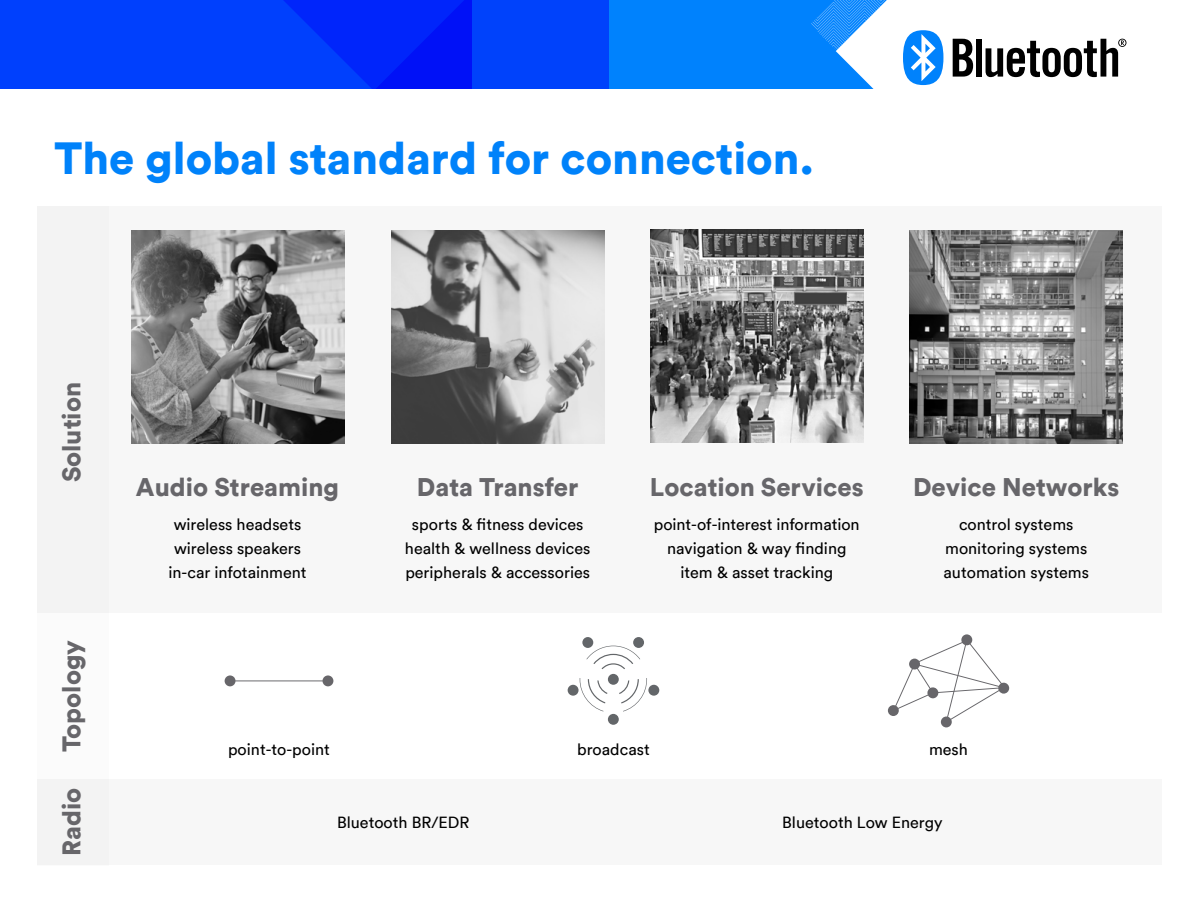
<style>
.page{position:relative;width:1200px;height:900px;background:#fff}
.page>*{position:absolute;margin:0;border:0;box-sizing:border-box;transform-origin:0 0}
.t1{font:900 45px "Circular Pro TT";color:#0082fa}
.t2{font:900 25.5px "Circular Pro TT";color:#67666a}
.t3{font:16.2px/24px "Circular Pro TT";color:#000;text-align:center}
</style>
<div class="page">
<div style="left:0;top:0;width:1080px;height:88px;background:#0082fd"></div>
<div style="left:471px;top:0;width:137px;height:88px;background:#0042fb"></div>
<svg style="left:0;top:0;width:471px;height:88px;background:#0035fb"></svg>
<svg style="left:811px;top:0;width:25px;height:89px"></svg>
<svg style="left:836px;top:0;width:244px;height:89px;background:#dfeffe"></svg>
<div style="left:38px;top:206px;width:1125px;height:407px;background:#f7f7f7"></div>
<div style="left:38px;top:779px;width:1125px;height:86px;background:#f7f7f7"></div>
<div style="left:38px;top:206px;width:71px;height:660px;background:#f7f7f7"></div>
<img style="left:131px;top:230px;width:213px;height:213px">
<img style="left:391px;top:230px;width:213px;height:213px">
<img style="left:650px;top:230px;width:213px;height:212px">
<img style="left:910px;top:230px;width:213px;height:213px">
<svg style="left:225px;top:675px;width:108px;height:11px"></svg>
<svg style="left:888px;top:634px;width:121px;height:93px"></svg>
<svg style="left:580px;top:646px;width:67px;height:66px"></svg>
<div style="left:582px;top:637px;width:11px;height:11px;background:#636669;border-radius:50%"></div>
<div style="left:568px;top:685px;width:11px;height:11px;background:#636669;border-radius:50%"></div>
<div style="left:608px;top:714px;width:11px;height:11px;background:#636669;border-radius:50%"></div>
<div style="left:648px;top:685px;width:11px;height:11px;background:#636669;border-radius:50%"></div>
<div style="left:633px;top:637px;width:11px;height:11px;background:#636669;border-radius:50%"></div>
<svg style="left:953px;top:39px;width:20px;height:38px"></svg>
<div style="left:976px;top:39px;width:6px;height:38px;background:#000"></div>
<svg style="left:986px;top:39px;width:140px;height:38px"></svg>
<svg style="left:903px;top:30px;width:40px;height:55px"></svg>
<h1 class="t1" style="left:54px;top:141px;width:762px">The global standard for connection.</h1>
<h2 class="t2" style="left:62px;top:482px;width:102px;rotate:-90deg">Solution</h2>
<h2 class="t2" style="left:62px;top:752px;width:114px;rotate:-90deg">Topology</h2>
<h2 class="t2" style="left:62px;top:856px;width:70px;rotate:-90deg">Radio</h2>
<h2 class="t2" style="left:136px;top:477px;width:205px">Audio Streaming</h2>
<h2 class="t2" style="left:417px;top:477px;width:163px">Data Transfer</h2>
<h2 class="t2" style="left:650px;top:477px;width:215px">Location Services</h2>
<h2 class="t2" style="left:913px;top:477px;width:208px">Device Networks</h2>
<p class="t3" style="left:168px;top:514px;width:140px">wireless headsets wireless speakers in-car infotainment</p>
<p class="t3" style="left:405px;top:512px;width:187px">sports &amp; fitness devices health &amp; wellness devices peripherals &amp; accessories</p>
<p class="t3" style="left:654px;top:514px;width:207px">point-of-interest information navigation &amp; way finding item &amp; asset tracking</p>
<p class="t3" style="left:944px;top:512px;width:147px">control systems monitoring systems automation systems</p>
<p class="t3" style="left:228px;top:738px;width:103px">point-to-point</p>
<p class="t3" style="left:929px;top:738px;width:40px">mesh</p>
<p class="t3" style="left:577px;top:738px;width:74px">broadcast</p>
<p class="t3" style="left:337px;top:812px;width:134px">Bluetooth BR/EDR</p>
<p class="t3" style="left:782px;top:810px;width:162px">Bluetooth Low Energy</p>
</div>
